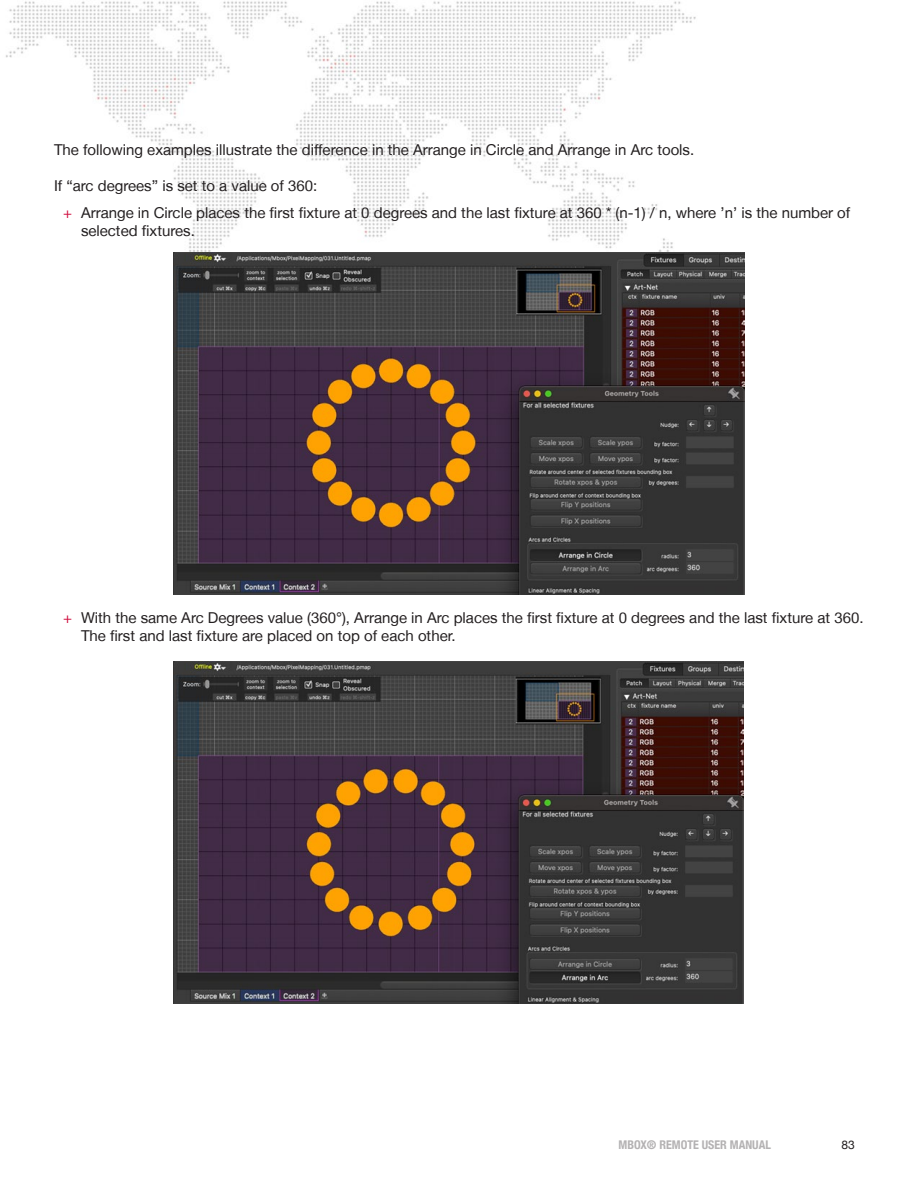
<style>
.page{position:relative;width:918px;height:1188px;background:#fff}
.page>*{position:absolute;margin:0;border:0;box-sizing:border-box;transform-origin:0 0}
.t1{font:15px/27px "Helvetica Neue LT";color:#231f20}
.t2{font:700 condensed 12px "Helvetica Neue";color:#b4b2b3}
.t3{font:12px "Helvetica Neue";color:#231f20}
.s1{color:#d11242}
</style>
<div class="page">
<img style="left:6px;top:1px;width:710px;height:443px">
<img style="left:174px;top:253px;width:570px;height:342px">
<img style="left:174px;top:662px;width:570px;height:342px">
<p class="t1" style="left:54px;top:136px;width:642px">The following examples illustrate the difference in the Arrange in Circle and Arrange in Arc tools.</p>
<p class="t1" style="left:63px;top:172px;width:789px;text-indent:-9px">If “arc degrees” is set to a value of 360:<br><span class="s1">+</span> Arrange in Circle places the first fixture at 0 degrees and the last fixture at 360 * (n-1) / n, where ’n’ is the number of</p>
<p class="t1" style="left:81px;top:217px;width:115px">selected fixtures.</p>
<p class="t1" style="left:81px;top:608px;width:784px;line-height:18px;text-indent:-18px"><span class="s1">+</span> With the same Arc Degrees value (360°), Arrange in Arc places the first fixture at 0 degrees and the last fixture at 360.<br>The first and last fixture are placed on top of each other.</p>
<p class="t2" style="left:619px;top:1134px;width:154px">MBOX® REMOTE USER MANUAL</p>
<p class="t3" style="left:842px;top:1136px;width:15px">83</p>
</div>
